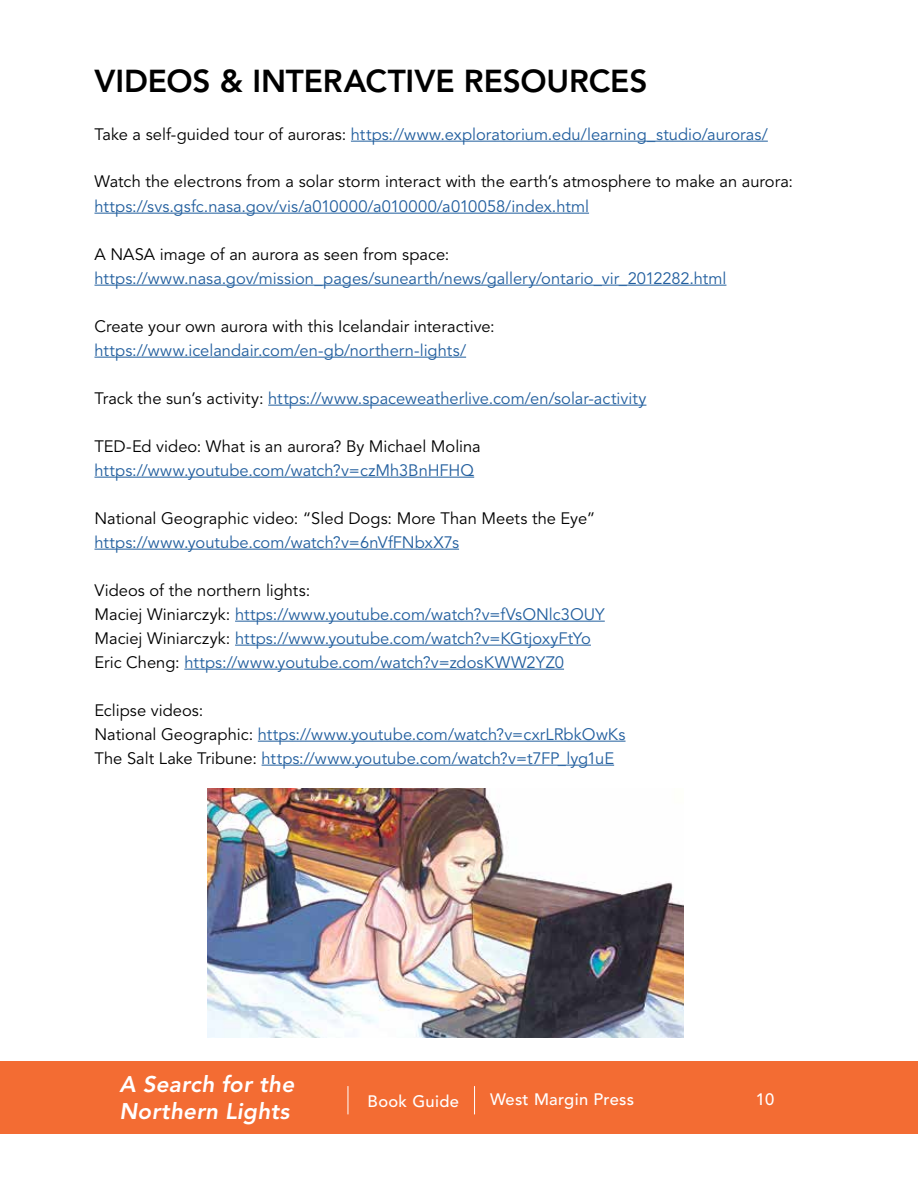
<style>
.page{position:relative;width:918px;height:1188px;background:#fff}
.page>*{position:absolute;margin:0;border:0;box-sizing:border-box;transform-origin:0 0}
.t1{font:800 31.5px "Avenir";letter-spacing:-.005em;color:#000}
.t2{font:italic 800 22.5px/27px "Avenir";letter-spacing:.015em;color:#fff}
.t3{font:16.5px/24px "Avenir";color:#215e9e}
.t4{font:16.5px "Avenir";color:#000}
.t5{font:500 16.5px "Avenir";letter-spacing:.02em;color:#fff}
.s1{color:#000}
</style>
<div class="page">
<div style="left:0;top:1062px;width:918px;height:72px;background:#f36c33"></div>
<svg style="left:348px;top:1086px;width:1px;height:28px"></svg>
<svg style="left:474px;top:1086px;width:1px;height:28px"></svg>
<hr style="left:351px;top:141px;width:417px;height:1px;background:#215e9e">
<hr style="left:94px;top:213px;width:495px;height:1px;background:#215e9e">
<hr style="left:94px;top:285px;width:632px;height:1px;background:#215e9e">
<hr style="left:94px;top:357px;width:372px;height:1px;background:#215e9e">
<hr style="left:268px;top:405px;width:378px;height:1px;background:#215e9e">
<hr style="left:94px;top:477px;width:380px;height:1px;background:#215e9e">
<hr style="left:94px;top:549px;width:365px;height:1px;background:#215e9e">
<hr style="left:235px;top:621px;width:370px;height:1px;background:#215e9e">
<hr style="left:235px;top:645px;width:356px;height:1px;background:#215e9e">
<hr style="left:184px;top:669px;width:380px;height:1px;background:#215e9e">
<hr style="left:258px;top:741px;width:368px;height:1px;background:#215e9e">
<hr style="left:262px;top:765px;width:352px;height:1px;background:#215e9e">
<img style="left:208px;top:788px;width:475px;height:249px">
<h1 class="t1" style="left:94px;top:62px;width:554px">VIDEOS &amp; INTERACTIVE RESOURCES</h1>
<p class="t3" style="left:94px;top:122px;width:675px"><span class="s1">Take a self-guided tour of auroras:</span> https://www.exploratorium.edu/learning_studio/auroras/</p>
<p class="t4" style="left:94px;top:172px;width:700px">Watch the electrons from a solar storm interact with the earth’s atmosphere to make an aurora:</p>
<p class="t3" style="left:94px;top:194px;width:496px">https://svs.gsfc.nasa.gov/vis/a010000/a010000/a010058/index.html</p>
<p class="t4" style="left:94px;top:244px;width:356px">A NASA image of an aurora as seen from space:</p>
<p class="t3" style="left:94px;top:266px;width:633px">https://www.nasa.gov/mission_pages/sunearth/news/gallery/ontario_vir_2012282.html</p>
<p class="t4" style="left:94px;top:316px;width:402px">Create your own aurora with this Icelandair interactive:</p>
<p class="t3" style="left:94px;top:338px;width:373px">https://www.icelandair.com/en-gb/northern-lights/</p>
<p class="t3" style="left:94px;top:386px;width:553px"><span class="s1">Track the sun’s activity:</span> https://www.spaceweatherlive.com/en/solar-activity</p>
<p class="t4" style="left:94px;top:436px;width:388px">TED-Ed video: What is an aurora? By Michael Molina</p>
<p class="t3" style="left:94px;top:458px;width:381px">https://www.youtube.com/watch?v=czMh3BnHFHQ</p>
<p class="t4" style="left:94px;top:508px;width:502px">National Geographic video: “Sled Dogs: More Than Meets the Eye”</p>
<p class="t3" style="left:94px;top:530px;width:366px">https://www.youtube.com/watch?v=6nVfFNbxX7s</p>
<p class="t3" style="left:94px;top:578px;width:512px"><span class="s1">Videos of the northern lights:<br>Maciej Winiarczyk:</span> https://www.youtube.com/watch?v=fVsONlc3OUY <span class="s1">Maciej Winiarczyk:</span> https://www.youtube.com/watch?v=KGtjoxyFtYo <span class="s1">Eric Cheng:</span> https://www.youtube.com/watch?v=zdosKWW2YZ0</p>
<p class="t3" style="left:94px;top:698px;width:533px"><span class="s1">Eclipse videos:<br>National Geographic:</span> https://www.youtube.com/watch?v=cxrLRbkOwKs<br><span class="s1">The Salt Lake Tribune:</span> https://www.youtube.com/watch?v=t7FP_lyg1uE</p>
<h2 class="t2" style="left:119px;top:1071px;width:176px">A Search for the<br>Northern Lights</h2>
<p class="t5" style="left:368px;top:1092px;width:93px">Book Guide</p>
<p class="t5" style="left:490px;top:1090px;width:146px">West Margin Press</p>
<p class="t5" style="left:756px;top:1090px;width:20px">10</p>
</div>
